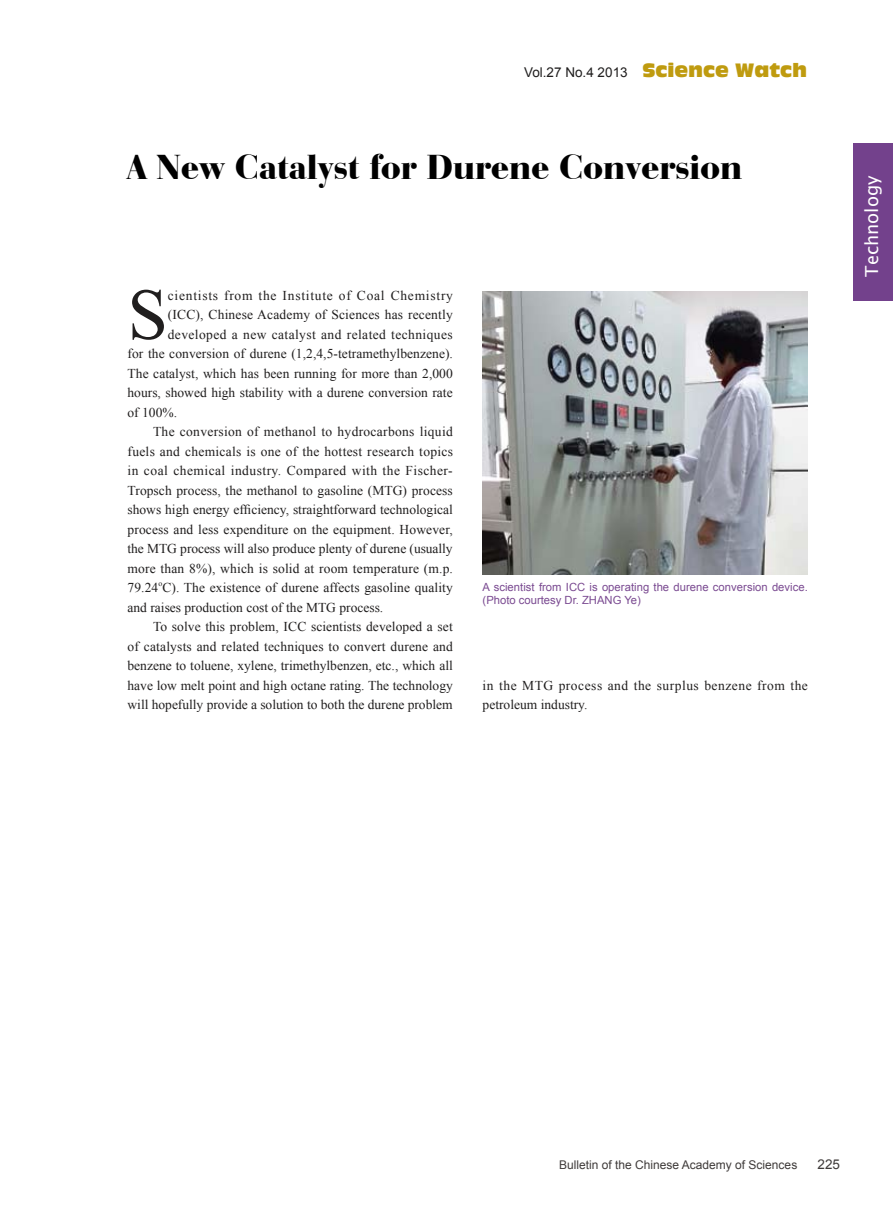
<style>
.page{position:relative;width:893px;height:1212px;background:#fff}
.page>*{position:absolute;margin:0;border:0;box-sizing:border-box;transform-origin:0 0}
.t1{font:72.45px "Times New Roman";color:#201e1e}
.t2{font:900 36px "Bauer Bodoni BT";color:#000}
.t3{font:18px "Lucida Sans";color:#fff}
.t4{font:13.5px "Times New Roman";letter-spacing:.005em;color:#201e1e}
.t5{font:13.5px/19.5px "Times New Roman";letter-spacing:.035em;color:#201e1e}
.t6{font:13.5px "Times New Roman";letter-spacing:.025em;color:#201e1e}
.t7{font:13.5px "Times New Roman";letter-spacing:.03em;color:#201e1e}
.t8{font:13.5px "Times New Roman";letter-spacing:.055em;color:#201e1e}
.t9{font:13.5px "Arial";color:#201e1e}
.t10{font:13.5px "Arial";color:#3f3b3a}
.t11{font:12px "Arial";color:#3f3b3a}
.t12{font:11.25px/13.5px "Arial";letter-spacing:.005em;color:#7a4a91}
.t13{font:7.8px "Times New Roman";color:#201e1e}
.s1{font-family:"Antique Olive Compact";font-size:18px;color:#bf9b0f}
</style>
<div class="page">
<img style="left:483px;top:291px;width:325px;height:284px">
<div style="left:854px;top:144px;width:39px;height:157px;background:#73418c"></div>
<p class="t9" style="left:524px;top:63px;width:284px">Vol.27 No.4 2013 <span class="s1">Science Watch</span></p>
<h2 class="t2" style="left:128px;top:144px;width:616px">A New Catalyst for Durene Conversion</h2>
<h1 class="t1" style="left:128px;top:266px;width:42px">S</h1>
<p class="t8" style="left:168px;top:286px;width:287px">cientists from the Institute of Coal Chemistry</p>
<p class="t4" style="left:168px;top:306px;width:286px">(ICC), Chinese Academy of Sciences has recently</p>
<p class="t7" style="left:168px;top:325px;width:286px">developed a new catalyst and related techniques</p>
<p class="t4" style="left:128px;top:345px;width:327px">for the conversion of durene (1,2,4,5-tetramethylbenzene).</p>
<p class="t4" style="left:128px;top:364px;width:327px">The catalyst, which has been running for more than 2,000</p>
<p class="t4" style="left:128px;top:384px;width:327px">hours, showed high stability with a durene conversion rate</p>
<p class="t4" style="left:128px;top:403px;width:51px">of 100%.</p>
<p class="t6" style="left:153px;top:423px;width:301px">The conversion of methanol to hydrocarbons liquid</p>
<p class="t4" style="left:128px;top:442px;width:327px">fuels and chemicals is one of the hottest research topics</p>
<p class="t5" style="left:128px;top:461px;width:327px">in coal chemical industry. Compared with the Fischer-</p>
<p class="t4" style="left:128px;top:481px;width:327px">Tropsch process, the methanol to gasoline (MTG) process</p>
<p class="t4" style="left:128px;top:500px;width:327px">shows high energy efficiency, straightforward technological</p>
<p class="t4" style="left:128px;top:520px;width:327px">process and less expenditure on the equipment. However,</p>
<p class="t4" style="left:128px;top:539px;width:327px">the MTG process will also produce plenty of durene (usually</p>
<p class="t4" style="left:128px;top:559px;width:327px">more than 8%), which is solid at room temperature (m.p.</p>
<p class="t4" style="left:128px;top:579px;width:327px">79.24 C). The existence of durene affects gasoline quality</p>
<p class="t13" style="left:158px;top:578px;width:5px">o</p>
<p class="t4" style="left:128px;top:598px;width:257px">and raises production cost of the MTG process.</p>
<p class="t4" style="left:153px;top:618px;width:301px">To solve this problem, ICC scientists developed a set</p>
<p class="t4" style="left:128px;top:637px;width:327px">of catalysts and related techniques to convert durene and</p>
<p class="t4" style="left:128px;top:657px;width:327px">benzene to toluene, xylene, trimethylbenzen, etc., which all</p>
<p class="t4" style="left:128px;top:676px;width:327px">have low melt point and high octane rating. The technology</p>
<p class="t4" style="left:128px;top:696px;width:327px">will hopefully provide a solution to both the durene problem</p>
<p class="t12" style="left:483px;top:580px;width:327px">A scientist from ICC is operating the durene conversion device. (Photo courtesy Dr. ZHANG Ye)</p>
<p class="t5" style="left:483px;top:675px;width:327px">in the MTG process and the surplus benzene from the petroleum industry.</p>
<h3 class="t3" style="left:862px;top:277px;width:102px;rotate:-90deg">Technology</h3>
<p class="t11" style="left:559px;top:1157px;width:240px">Bulletin of the Chinese Academy of Sciences</p>
<p class="t10" style="left:817px;top:1156px;width:24px">225</p>
</div>
